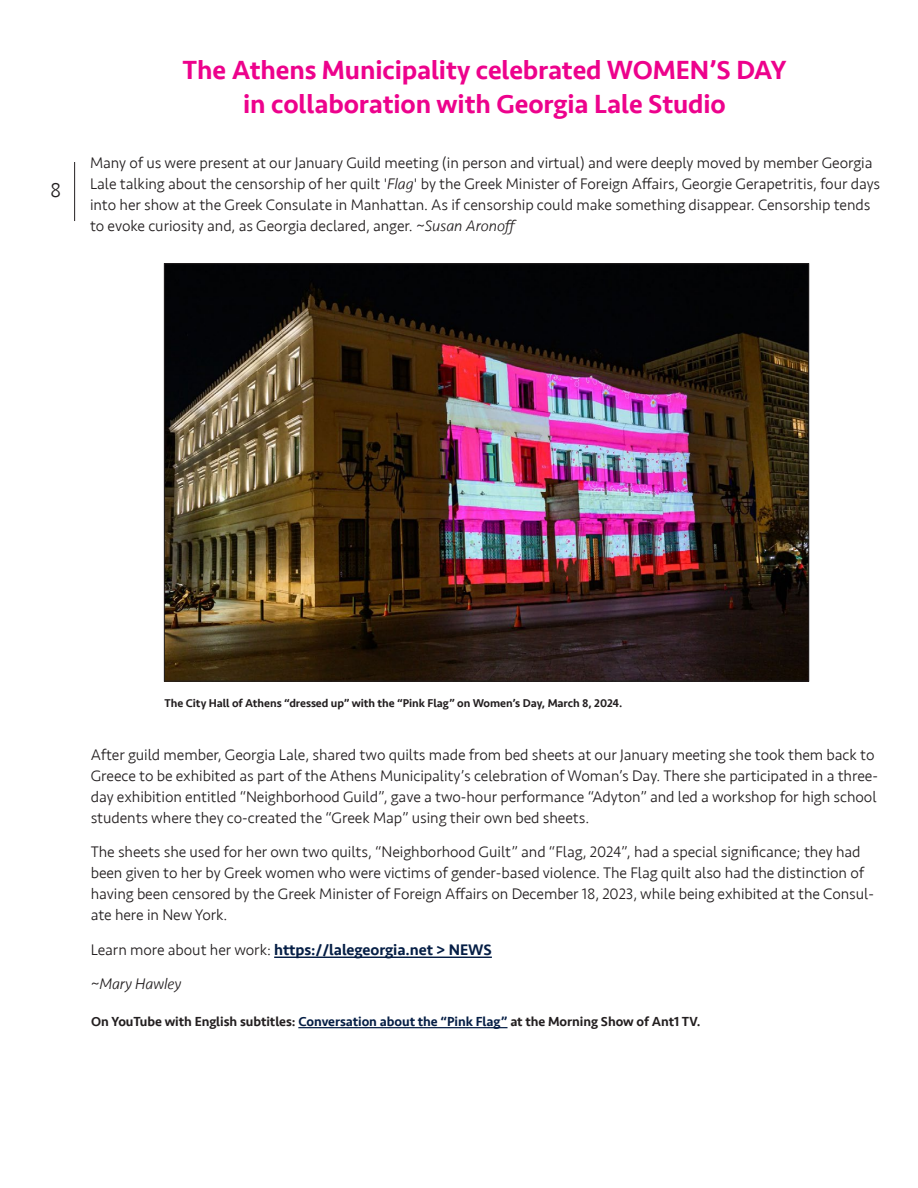
<style>
.page{position:relative;width:918px;height:1188px;background:#fff}
.page>*{position:absolute;margin:0;border:0;box-sizing:border-box;transform-origin:0 0}
.Caption_1_pics{font:500 27px/34.5px "Seravek";letter-spacing:-.005em;color:#ed028c;text-align:center}
.t1{font:300 21px "Seravek";color:#231f20}
.ColumnText___space_after{font:300 15.75px/21px "Seravek";letter-spacing:-.005em;color:#231f20}
.ColumnText___space_after-2{font:500 15.75px "Seravek";letter-spacing:-.005em;color:#051e45}
.ColumnText___space_after-3{font:italic 300 15.75px "Seravek";letter-spacing:-.005em;color:#231f20}
.Caption_1_pics-2{font:500 13.5px "Seravek";letter-spacing:-.005em;color:#231f20}
.Caption_1_pics-3{font:500 11.7px "Seravek";letter-spacing:-.005em;color:#231f20}
.s1{font-style:italic}
.s2{font-weight:300;color:#231f20}
.s3{color:#051e45}
</style>
<div class="page">
<hr style="left:74px;top:162px;width:1px;height:59px;background:#231f20">
<img style="left:166px;top:266px;width:641px;height:413px">
<hr style="left:298px;top:1027px;width:210px;height:1px;background:#051e45">
<hr style="left:274px;top:957px;width:218px;height:1px;background:#051e45">
<h2 class="t1" style="left:50px;top:178px;width:13px">8</h2>
<p class="Caption_1_pics" style="left:183px;top:53px;width:605px">The Athens Municipality celebrated WOMEN’S DAY in collaboration with Georgia Lale Studio</p>
<p class="ColumnText___space_after" style="left:90px;top:153px;width:792px">Many of us were present at our January Guild meeting (in person and virtual) and were deeply moved by member Georgia Lale talking about the censorship of her quilt '<span class="s1">Flag</span>' by the Greek Minister of Foreign Affairs, Georgie Gerapetritis, four days into her show at the Greek Consulate in Manhattan. As if censorship could make something disappear. Censorship tends to evoke curiosity and, as Georgia declared, anger. <span class="s1">~Susan Aronoff</span></p>
<p class="Caption_1_pics-3" style="left:165px;top:695px;width:459px">The City Hall of Athens “dressed up” with the “Pink Flag” on Women’s Day, March 8, 2024.</p>
<p class="ColumnText___space_after" style="left:91px;top:744px;width:789px">After guild member, Georgia Lale, shared two quilts made from bed sheets at our January meeting she took them back to Greece to be exhibited as part of the Athens Municipality’s celebration of Woman’s Day. There she participated in a three&shy;day exhibition entitled “Neighborhood Guild”, gave a two-hour performance “Adyton” and led a workshop for high school students where they co-created the “Greek Map” using their own bed sheets.</p>
<p class="ColumnText___space_after" style="left:91px;top:842px;width:785px">The sheets she used for her own two quilts, “Neighborhood Guilt” and “Flag, 2024”, had a special significance; they had been given to her by Greek women who were victims of gender-based violence. The Flag quilt also had the distinction of having been censored by the Greek Minister of Foreign Affairs on December 18, 2023, while being exhibited at the Consul&shy;ate here in New York.</p>
<p class="ColumnText___space_after-2" style="left:91px;top:940px;width:403px"><span class="s2">Learn more about her work:</span> https://lalegeorgia.net &gt; NEWS</p>
<p class="ColumnText___space_after-3" style="left:91px;top:975px;width:92px">~Mary Hawley</p>
<p class="Caption_1_pics-2" style="left:91px;top:1013px;width:611px">On YouTube with English subtitles: <span class="s3">Conversation about the “Pink Flag”</span> at the Morning Show of Ant1 TV.</p>
</div>
